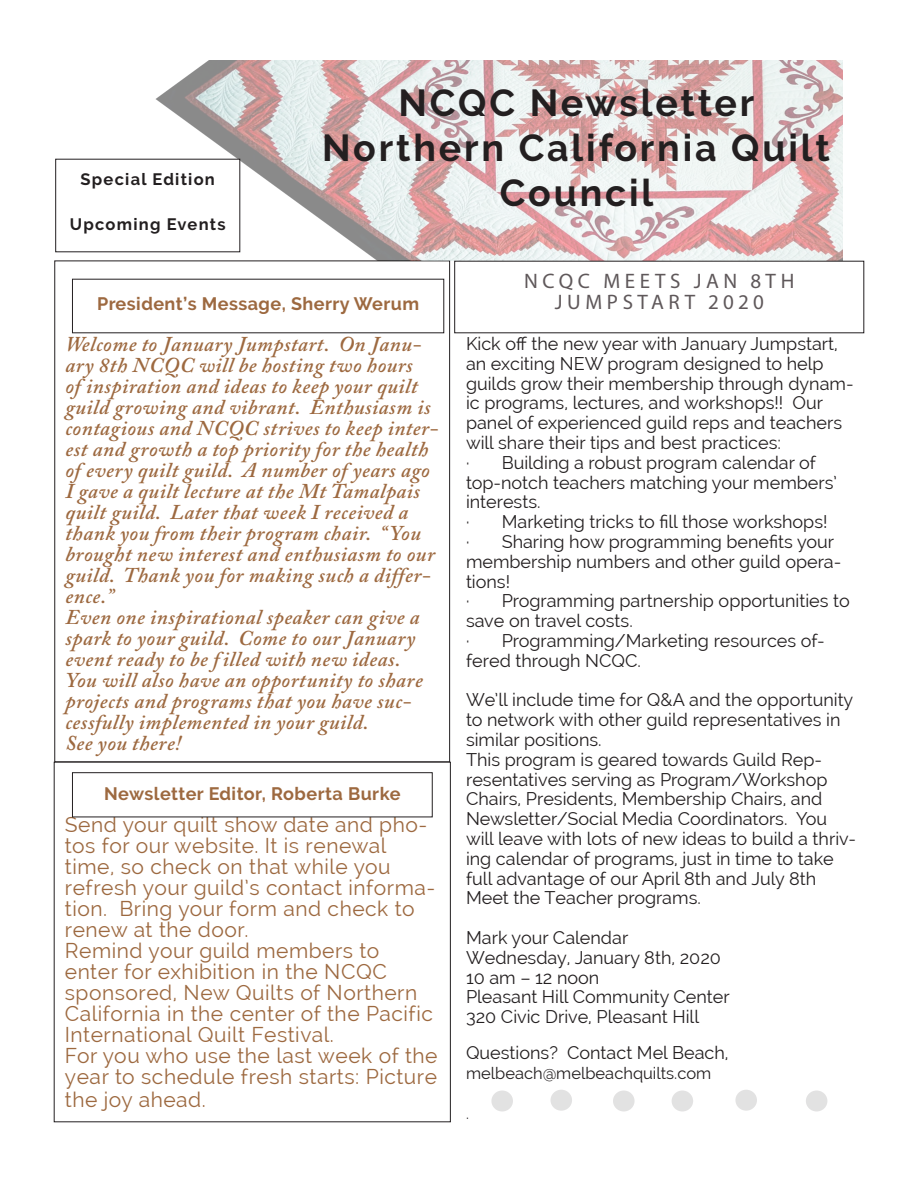
<style>
.page{position:relative;width:918px;height:1188px;background:#fff}
.page>*{position:absolute;margin:0;border:0;box-sizing:border-box;transform-origin:0 0}
.t1{font:700 37.5px/45px "Raleway";letter-spacing:.075em;color:#231f20;text-align:center}
.Bottom_Column_Header{font:italic 600 21px/21px "Adobe Caslon Pro";letter-spacing:.025em;color:#9d6940}
.Bottom_Column_Header-2{font:21px/21px "Raleway";letter-spacing:.025em;color:#9d6940}
.Page_Section_Header{font:21px "Myriad Pro";letter-spacing:.22em;color:#5f585a}
.Body_Text{font:18px/19.8px "Raleway";color:#231f20}
.Bottom_Column_Header-3{font:700 18px "Raleway";letter-spacing:.025em;color:#9d6940}
.t2{font:700 16.5px "Raleway";letter-spacing:.075em;color:#231f20}
.Body_Text-2{font:16.5px "Raleway";color:#231f20}
.Body_Text-3{font:15px "Raleway";color:#231f20}
</style>
<div class="page">
<div style="left:491px;top:1090px;width:22px;height:22px;background:#e2e2e2;border-radius:50%"></div>
<div style="left:551px;top:1090px;width:21px;height:21px;background:#e2e2e2;border-radius:50%"></div>
<div style="left:735px;top:1090px;width:22px;height:21px;background:#e2e2e2;border-radius:50%"></div>
<div style="left:672px;top:1090px;width:21px;height:22px;background:#e2e2e2;border-radius:50%"></div>
<div style="left:613px;top:1090px;width:22px;height:22px;background:#e2e2e2;border-radius:50%"></div>
<div style="left:806px;top:1090px;width:21px;height:22px;background:#e2e2e2;border-radius:50%"></div>
<div style="left:72px;top:772px;width:360px;height:45px;border:1px solid #231f20"></div>
<img style="left:155px;top:60px;width:688px;height:201px">
<div style="left:56px;top:159px;width:184px;height:93px;background:#fff"></div>
<p class="t2" style="left:81px;top:170px;width:136px">Special Edition</p>
<p class="t2" style="left:70px;top:215px;width:157px">Upcoming Events</p>
<h1 class="t1" style="left:322px;top:81px;width:509px">NCQC Newsletter<br>Northern California Quilt<br>Council</h1>
<p class="Bottom_Column_Header-3" style="left:97px;top:293px;width:324px">President’s Message, Sherry Werum</p>
<p class="Bottom_Column_Header" style="left:65px;top:333px;width:374px">Welcome to January Jumpstart. On Janu&shy;ary 8th NCQC will be hosting two hours<br>of inspiration and ideas to keep your quilt guild growing and vibrant. Enthusiasm is contagious and NCQC strives to keep inter&shy;est and growth a top priority for the health of every quilt guild. A number of years ago I gave a quilt lecture at the Mt Tamalpais quilt guild. Later that week I received a thank you from their program chair. “You brought new interest and enthusiasm to our guild. Thank you for making such a differ&shy;ence.”</p>
<p class="Bottom_Column_Header" style="left:65px;top:606px;width:359px">Even one inspirational speaker can give a spark to your guild. Come to our January event ready to be f illed with new ideas.<br>You will also have an opportunity to share projects and programs that you have suc&shy;cessfully implemented in your guild.</p>
<p class="Bottom_Column_Header" style="left:65px;top:732px;width:117px">See you there!</p>
<p class="Bottom_Column_Header-3" style="left:104px;top:784px;width:298px">Newsletter Editor, Roberta Burke</p>
<p class="Bottom_Column_Header-2" style="left:65px;top:814px;width:372px">Send your quilt show date and pho&shy;tos for our website. It is renewal time, so check on that while you refresh your guild’s contact informa&shy;tion. Bring your form and check to renew at the door.</p>
<p class="Bottom_Column_Header-2" style="left:65px;top:940px;width:370px">Remind your guild members to enter for exhibition in the NCQC sponsored, New Quilts of Northern California in the center of the Pacific International Quilt Festival.</p>
<p class="Bottom_Column_Header-2" style="left:65px;top:1045px;width:374px">For you who use the last week of the year to schedule fresh starts: Picture</p>
<p class="Bottom_Column_Header-2" style="left:65px;top:1089px;width:142px">the joy ahead.</p>
<p class="Page_Section_Header" style="left:524px;top:268px;width:272px">NCQC MEETS JAN 8TH</p>
<p class="Page_Section_Header" style="left:555px;top:289px;width:211px">JUMPSTART 2020</p>
<p class="Body_Text" style="left:466px;top:334px;width:389px">Kick off the new year with January Jumpstart, an exciting NEW program designed to help guilds grow their membership through dynam&shy;ic programs, lectures, and workshops!! Our panel of experienced guild reps and teachers will share their tips and best practices:</p>
<p class="Body_Text" style="left:466px;top:452px;width:372px">· Building a robust program calendar of top-notch teachers matching your members’ interests.</p>
<p class="Body_Text" style="left:466px;top:512px;width:363px">· Marketing tricks to fill those workshops!</p>
<p class="Body_Text" style="left:466px;top:532px;width:377px">· Sharing how programming benefits your membership numbers and other guild opera&shy;tions!</p>
<p class="Body_Text" style="left:466px;top:591px;width:385px">· Programming partnership opportunities to save on travel costs.</p>
<p class="Body_Text" style="left:466px;top:631px;width:360px">· Programming/Marketing resources of&shy;fered through NCQC.</p>
<p class="Body_Text" style="left:466px;top:690px;width:389px">We’ll include time for Q&amp;A and the opportunity to network with other guild representatives in similar positions.</p>
<p class="Body_Text" style="left:466px;top:749px;width:391px">This program is geared towards Guild Rep&shy;resentatives serving as Program/Workshop Chairs, Presidents, Membership Chairs, and Newsletter/Social Media Coordinators. You will leave with lots of new ideas to build a thriv&shy;ing calendar of programs, just in time to take full advantage of our April 8th and July 8th Meet the Teacher programs.</p>
<p class="Body_Text" style="left:466px;top:928px;width:164px">Mark your Calendar</p>
<p class="Body_Text" style="left:466px;top:947px;width:257px">Wednesday, January 8th, 2020</p>
<p class="Body_Text" style="left:466px;top:967px;width:135px">10 am – 12 noon</p>
<p class="Body_Text" style="left:466px;top:987px;width:265px">Pleasant Hill Community Center</p>
<p class="Body_Text" style="left:466px;top:1007px;width:235px">320 Civic Drive, Pleasant Hill</p>
<p class="Body_Text" style="left:466px;top:1043px;width:264px">Questions? Contact Mel Beach,</p>
<p class="Body_Text-2" style="left:466px;top:1064px;width:247px">melbeach@melbeachquilts.com</p>
<p class="Body_Text-3" style="left:466px;top:1105px;width:4px">.</p>
</div>
